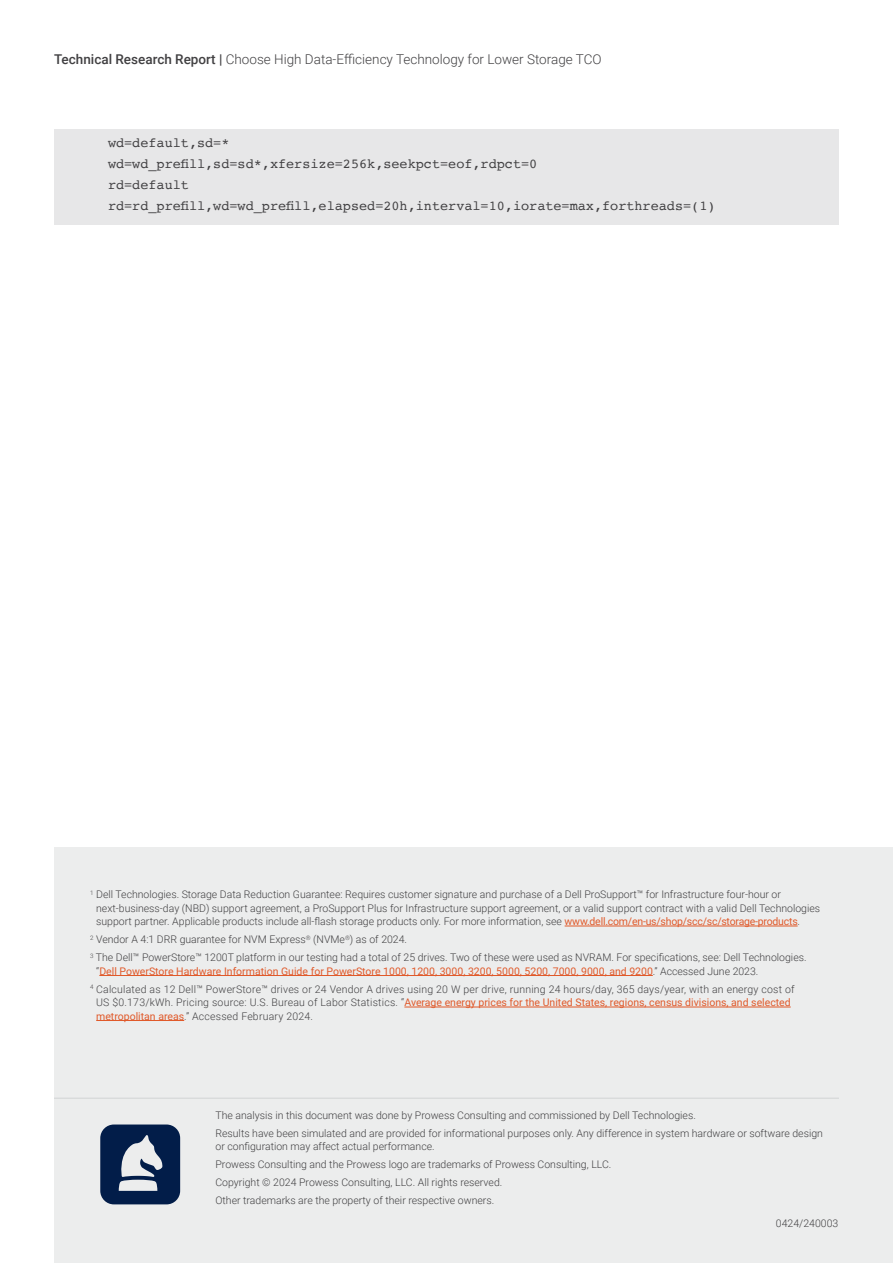
<style>
.page{position:relative;width:893px;height:1263px;background:#fff}
.page>*{position:absolute;margin:0;border:0;box-sizing:border-box;transform-origin:0 0}
.Prowess_Meth_Courier{font:13.5px "Courier";color:#414042}
.t1{font:300 13.5px "Roboto";color:#414042}
.P__Body_Bullets{font:300 10.5px/13.5px "Roboto";color:#414042}
.P__Body_Bullets-2{font:300 10.5px/13.5px "Roboto";letter-spacing:.02em;color:#414042}
.s1{font-weight:500}
.s2{font-weight:400;color:#e0592a}
</style>
<div class="page">
<div style="left:54px;top:130px;width:784px;height:95px;background:#e7e7e8"></div>
<div style="left:54px;top:848px;width:839px;height:415px;background:#eceded"></div>
<hr style="left:54px;top:1098px;width:785px;height:1px;background:#d1d3d4">
<hr style="left:565px;top:926px;width:233px;height:1px;background:#e0592a">
<hr style="left:99px;top:975px;width:554px;height:1px;background:#e0592a">
<hr style="left:404px;top:1007px;width:387px;height:1px;background:#e0592a">
<hr style="left:96px;top:1020px;width:88px;height:1px;background:#e0592a">
<svg style="left:100px;top:1124px;width:80px;height:80px"></svg>
<p class="t1" style="left:54px;top:50px;width:549px"><span class="s1">Technical Research Report |</span> Choose High Data-Efficiency Technology for Lower Storage TCO</p>
<p class="Prowess_Meth_Courier" style="left:108px;top:133px;width:123px">wd=default,sd=*</p>
<p class="Prowess_Meth_Courier" style="left:108px;top:154px;width:431px">wd=wd_prefill,sd=sd*,xfersize=256k,seekpct=eof,rdpct=0</p>
<p class="Prowess_Meth_Courier" style="left:108px;top:175px;width:82px">rd=default</p>
<p class="Prowess_Meth_Courier" style="left:108px;top:196px;width:609px">rd=rd_prefill,wd=wd_prefill,elapsed=20h,interval=10,iorate=max,forthreads=(1)</p>
<p class="P__Body_Bullets" style="left:96px;top:887px;width:725px;text-indent:-6px"><sup>1</sup> Dell Technologies. Storage Data Reduction Guarantee: Requires customer signature and purchase of a Dell ProSupport™ for Infrastructure four-hour or next-business-day (NBD) support agreement, a ProSupport Plus for Infrastructure support agreement, or a valid support contract with a valid Dell Technologies support partner. Applicable products include all-flash storage products only. For more information, see <span class="s2">www.dell.com/en-us/shop/scc/sc/storage-products</span>.</p>
<p class="P__Body_Bullets" style="left:90px;top:932px;width:318px"><sup>2</sup> Vendor A 4:1 DRR guarantee for NVM Express<sup>®</sup> (NVMe<sup>®</sup>) as of 2024.</p>
<p class="P__Body_Bullets" style="left:96px;top:950px;width:712px;text-indent:-6px"><sup>3</sup> The Dell™ PowerStore™ 1200T platform in our testing had a total of 25 drives. Two of these were used as NVRAM. For specifications, see: Dell Technologies. “<span class="s2">Dell PowerStore Hardware Information Guide for PowerStore 1000, 1200, 3000, 3200, 5000, 5200, 7000, 9000, and 9200</span>.” Accessed June 2023.</p>
<p class="P__Body_Bullets-2" style="left:96px;top:982px;width:700px;text-indent:-6px"><sup>4</sup> Calculated as 12 Dell™ PowerStore™ drives or 24 Vendor A drives using 20 W per drive, running 24 hours/day, 365 days/year, with an energy cost of<br>US $0.173/kWh. Pricing source: U.S. Bureau of Labor Statistics. “<span class="s2">Average energy prices for the United States, regions, census divisions, and selected metropolitan areas</span>.” Accessed February 2024.</p>
<p class="P__Body_Bullets" style="left:215px;top:1108px;width:482px">The analysis in this document was done by Prowess Consulting and commissioned by Dell Technologies.</p>
<p class="P__Body_Bullets" style="left:215px;top:1126px;width:609px">Results have been simulated and are provided for informational purposes only. Any difference in system hardware or software design or configuration may affect actual performance.</p>
<p class="P__Body_Bullets" style="left:215px;top:1157px;width:397px">Prowess Consulting and the Prowess logo are trademarks of Prowess Consulting, LLC.</p>
<p class="P__Body_Bullets" style="left:215px;top:1175px;width:288px">Copyright © 2024 Prowess Consulting, LLC. All rights reserved.</p>
<p class="P__Body_Bullets" style="left:215px;top:1193px;width:280px">Other trademarks are the property of their respective owners.</p>
<p class="P__Body_Bullets" style="left:776px;top:1216px;width:64px">0424/240003</p>
</div>
